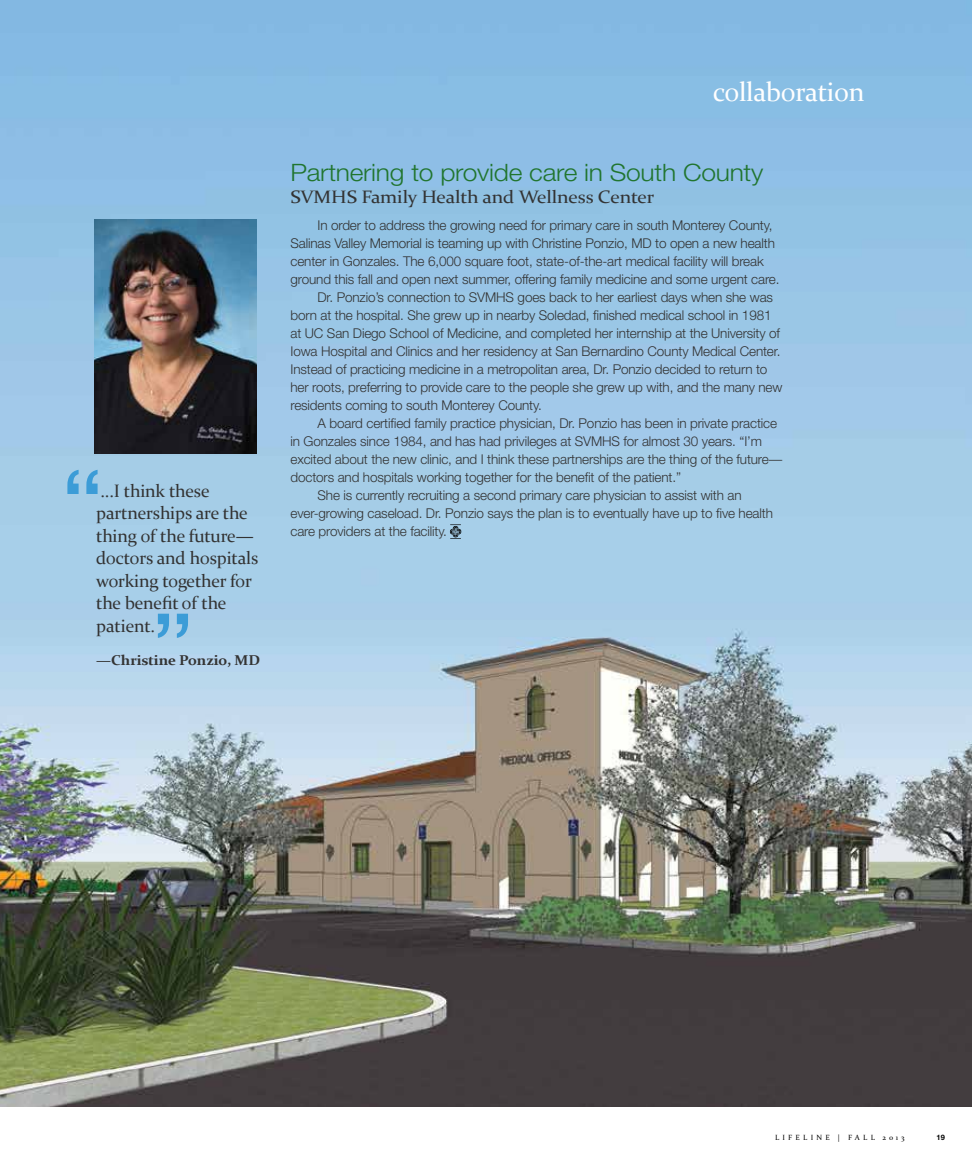
<style>
.page{position:relative;width:972px;height:1161px;background:#fff}
.page>*{position:absolute;margin:0;border:0;box-sizing:border-box;transform-origin:0 0}
.t1{font:expanded 90px "Helvetica Neue";color:#3c9cd7}
.t2{font:27px "Constantia";letter-spacing:-.01em;color:#fff}
.t3{font:300 24px "Helvetica Neue";letter-spacing:-.01em;color:#21752f;scale:1.1 1}
.t4{font:18px/22.5px "Constantia";letter-spacing:-.01em;color:#333}
.t5{font:18px "Constantia";letter-spacing:-.01em;color:#333;scale:1.1 1}
.t6{font:700 14.25px "Constantia";letter-spacing:-.01em;color:#333;scale:1.05 1}
.t7{font:300 13.5px "Helvetica Neue";letter-spacing:-.01em;color:#333}
.t8{font:7.5px "Constantia";letter-spacing:.44em;color:#000}
.t9{font:700 7.5px "Helvetica Neue";color:#000}
</style>
<div class="page">
<img style="left:0;top:0;width:972px;height:1107px">
<img style="left:94px;top:220px;width:162px;height:233px">
<svg style="left:450px;top:524px;width:11px;height:15px"></svg>
<h1 class="t1" style="left:61px;top:447px;width:45px">“</h1>
<h3 class="t4" style="left:96px;top:478px;width:164px">...I think these partnerships are the thing of the future— doctors and hospitals working together for the benefit of the patient.</h3>
<p class="t6" style="left:96px;top:650px;width:158px">—Christine Ponzio, MD</p>
<h1 class="t1" style="left:151px;top:591px;width:45px">”</h1>
<h2 class="t2" style="left:713px;top:74px;width:153px">collaboration</h2>
<h3 class="t3" style="left:291px;top:158px;width:431px">Partnering to provide care in South County</h3>
<h3 class="t5" style="left:291px;top:184px;width:332px">SVMHS Family Health and Wellness Center</h3>
<p class="t7" style="left:318px;top:217px;width:456px">In order to address the growing need for primary care in south Monterey County,</p>
<p class="t7" style="left:291px;top:235px;width:486px">Salinas Valley Memorial is teaming up with Christine Ponzio, MD to open a new health</p>
<p class="t7" style="left:291px;top:253px;width:475px">center in Gonzales. The 6,000 square foot, state-of-the-art medical facility will break</p>
<p class="t7" style="left:291px;top:271px;width:491px">ground this fall and open next summer, offering family medicine and some urgent care.</p>
<p class="t7" style="left:318px;top:289px;width:457px">Dr. Ponzio’s connection to SVMHS goes back to her earliest days when she was</p>
<p class="t7" style="left:291px;top:307px;width:483px">born at the hospital. She grew up in nearby Soledad, finished medical school in 1981</p>
<p class="t7" style="left:291px;top:325px;width:491px">at UC San Diego School of Medicine, and completed her internship at the University of</p>
<p class="t7" style="left:291px;top:343px;width:491px">Iowa Hospital and Clinics and her residency at San Bernardino County Medical Center.</p>
<p class="t7" style="left:291px;top:361px;width:478px">Instead of practicing medicine in a metropolitan area, Dr. Ponzio decided to return to</p>
<p class="t7" style="left:291px;top:379px;width:493px">her roots, preferring to provide care to the people she grew up with, and the many new</p>
<p class="t7" style="left:291px;top:397px;width:253px">residents coming to south Monterey County.</p>
<p class="t7" style="left:318px;top:415px;width:461px">A board certified family practice physician, Dr. Ponzio has been in private practice</p>
<p class="t7" style="left:291px;top:433px;width:473px">in Gonzales since 1984, and has had privileges at SVMHS for almost 30 years. “I’m</p>
<p class="t7" style="left:291px;top:451px;width:493px">excited about the new clinic, and I think these partnerships are the thing of the future—</p>
<p class="t7" style="left:291px;top:469px;width:392px">doctors and hospitals working together for the benefit of the patient.”</p>
<p class="t7" style="left:318px;top:487px;width:426px">She is currently recruiting a second primary care physician to assist with an</p>
<p class="t7" style="left:291px;top:505px;width:484px">ever-growing caseload. Dr. Ponzio says the plan is to eventually have up to five health</p>
<p class="t7" style="left:291px;top:523px;width:158px">care providers at the facility.</p>
<p class="t8" style="left:775px;top:1132px;width:95px">Lifeline | fall</p>
<p class="t8" style="left:883px;top:1132px;width:23px">2013</p>
<p class="t9" style="left:937px;top:1133px;width:10px">19</p>
</div>
